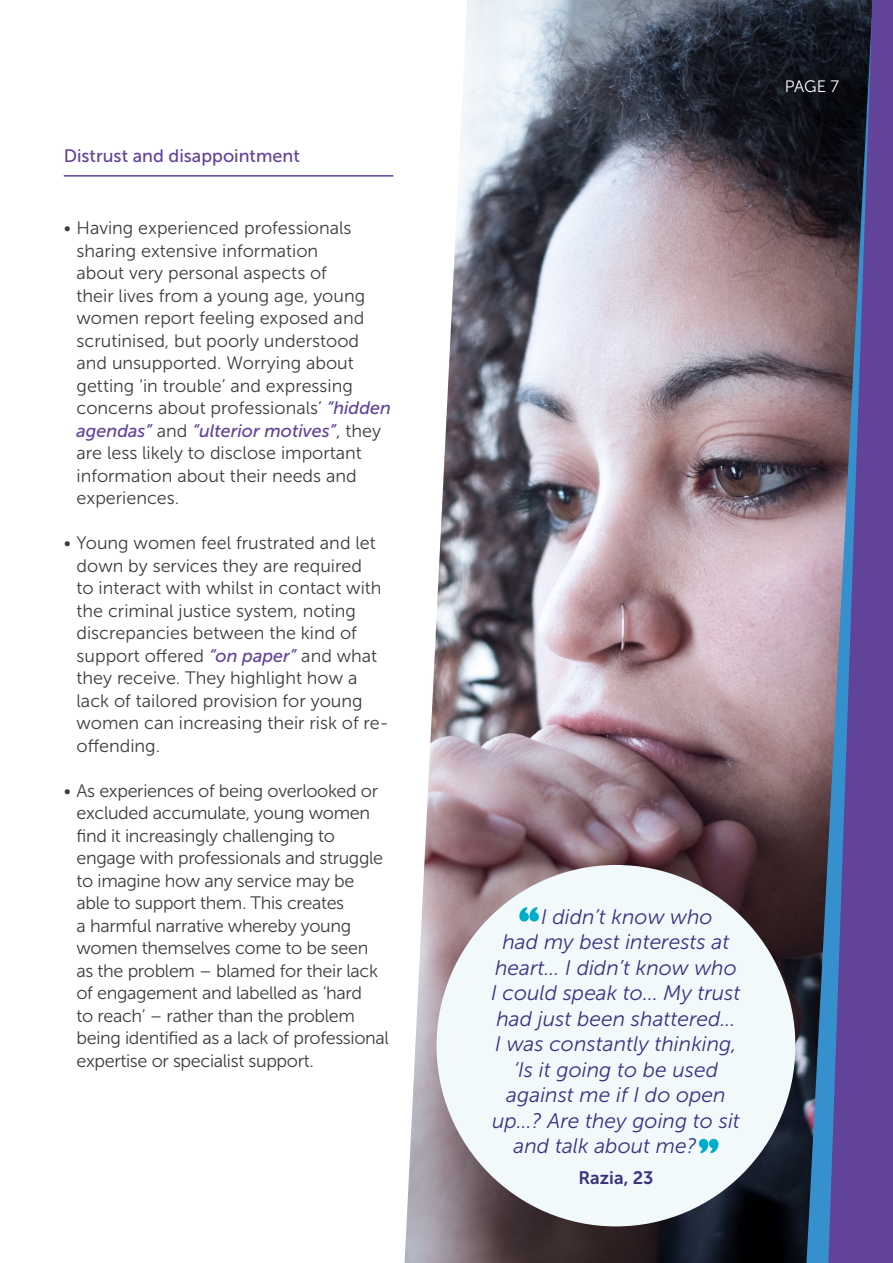
<style>
.page{position:relative;width:893px;height:1263px;background:#fff}
.page>*{position:absolute;margin:0;border:0;box-sizing:border-box;transform-origin:0 0}
.bubble_quote{font:italic 21px "Museo Sans 300";color:#353580}
.Bullets{font:18px/22.5px "Museo Sans 300";color:#3e3e3f}
.Bullets-2{font:18px/22.5px "Museo Sans 300";letter-spacing:-.02em;color:#3e3e3f}
.Section_Header{font:18px "Museo Sans 500";color:#61439a}
.bubble_quote_citatio{font:18px "Museo Sans 700";color:#353580}
.t1{font:16.5px "Museo Sans 300";color:#fff}
.s1{font-family:"Museo Sans 500";font-style:italic;color:#61439a}
</style>
<div class="page">
<img style="left:405px;top:0;width:399px;height:1263px">
<svg style="left:804px;top:0;width:22px;height:1263px;background:#585563"></svg>
<svg style="left:826px;top:0;width:67px;height:1263px;background:#574b8b"></svg>
<div style="left:437px;top:865px;width:358px;height:361px;background:#f1f9fb;border-radius:50%"></div>
<svg style="left:519px;top:907px;width:20px;height:15px"></svg>
<svg style="left:699px;top:1139px;width:19px;height:14px"></svg>
<hr style="left:64px;top:175px;width:329px;height:2px;background:#61439a">
<p class="Section_Header" style="left:64px;top:146px;width:237px">Distrust and disappointment</p>
<p class="Bullets" style="left:77px;top:217px;width:316px;text-indent:-13px">• Having experienced professionals sharing extensive information<br>about very personal aspects of<br>their lives from a young age, young women report feeling exposed and scrutinised, but poorly understood and unsupported. Worrying about getting ‘in trouble’ and expressing concerns about professionals’ <span class="s1">“hidden agendas”</span> and <span class="s1">“ulterior motives”</span>, they are less likely to disclose important information about their needs and experiences.</p>
<p class="Bullets" style="left:77px;top:532px;width:314px;text-indent:-13px">• Young women feel frustrated and let down by services they are required<br>to interact with whilst in contact with the criminal justice system, noting discrepancies between the kind of support offered <span class="s1">“on paper”</span> and what they receive. They highlight how a lack of tailored provision for young women can increasing their risk of re&shy;offending.</p>
<p class="Bullets-2" style="left:77px;top:779px;width:314px;text-indent:-13px">• As experiences of being overlooked or excluded accumulate, young women find it increasingly challenging to engage with professionals and struggle to imagine how any service may be able to support them. This creates<br>a harmful narrative whereby young women themselves come to be seen as the problem – blamed for their lack of engagement and labelled as ‘hard<br>to reach’ – rather than the problem being identified as a lack of professional expertise or specialist support.</p>
<p class="t1" style="left:785px;top:78px;width:56px">PAGE 7</p>
<p class="bubble_quote" style="left:541px;top:905px;width:173px">I didn’t know who</p>
<p class="bubble_quote" style="left:502px;top:931px;width:228px">had my best interests at</p>
<p class="bubble_quote" style="left:495px;top:956px;width:243px">heart… I didn’t know who</p>
<p class="bubble_quote" style="left:491px;top:982px;width:251px">I could speak to… My trust</p>
<p class="bubble_quote" style="left:496px;top:1007px;width:241px">had just been shattered…</p>
<p class="bubble_quote" style="left:495px;top:1033px;width:243px">I was constantly thinking,</p>
<p class="bubble_quote" style="left:514px;top:1058px;width:206px">‘Is it going to be used</p>
<p class="bubble_quote" style="left:506px;top:1084px;width:221px">against me if I do open</p>
<p class="bubble_quote" style="left:492px;top:1109px;width:249px">up…? Are they going to sit</p>
<p class="bubble_quote" style="left:513px;top:1135px;width:185px">and talk about me?</p>
<p class="bubble_quote_citatio" style="left:578px;top:1168px;width:77px">Razia, 23</p>
</div>
